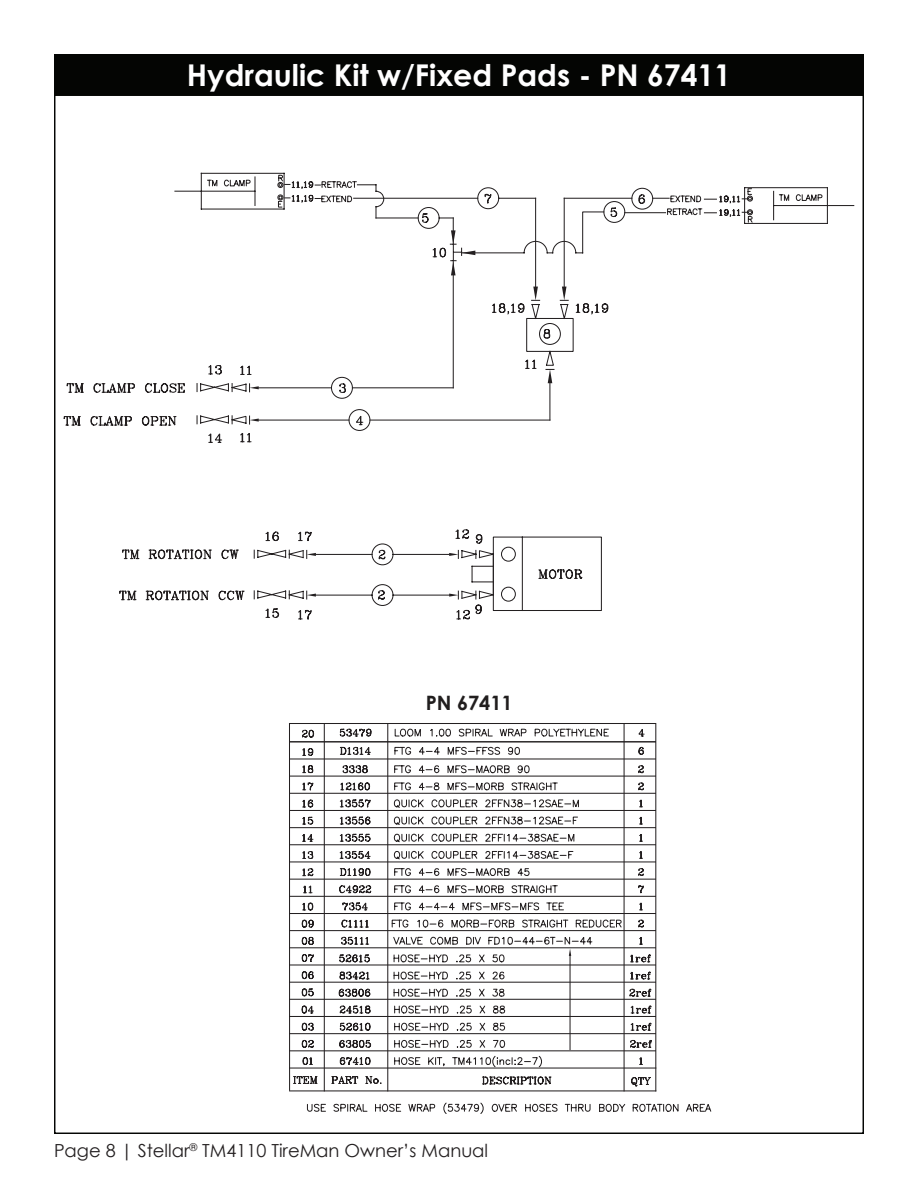
<style>
.page{position:relative;width:918px;height:1188px;background:#fff}
.page>*{position:absolute;margin:0;border:0;box-sizing:border-box;transform-origin:0 0}
.TOC_Page_Heading_Whi{font:700 30px "Century Gothic";color:#fff}
.t1{font:700 19.8px "Century Gothic";color:#211e1e}
.t2{font:18px "Century Gothic";color:#231f20}
</style>
<div class="page">
<svg style="left:64px;top:383px;width:121px;height:43px"></svg>
<hr style="left:289px;top:724px;width:1px;height:366px;background:#231f20">
<hr style="left:290px;top:1050px;width:366px;height:1px;background:#231f20">
<hr style="left:290px;top:1068px;width:366px;height:1px;background:#231f20">
<hr style="left:290px;top:1090px;width:366px;height:1px;background:#231f20">
<hr style="left:290px;top:999px;width:366px;height:1px;background:#231f20">
<hr style="left:290px;top:1016px;width:366px;height:1px;background:#231f20">
<hr style="left:290px;top:1033px;width:366px;height:1px;background:#231f20">
<svg style="left:301px;top:729px;width:411px;height:385px"></svg>
<hr style="left:289px;top:723px;width:367px;height:1px;background:#231f20">
<svg style="left:119px;top:531px;width:195px;height:89px"></svg>
<hr style="left:745px;top:187px;width:82px;height:1px;background:#231f20">
<hr style="left:774px;top:205px;width:80px;height:1px;background:#231f20">
<hr style="left:745px;top:223px;width:82px;height:1px;background:#231f20">
<hr style="left:827px;top:188px;width:1px;height:35px;background:#231f20">
<hr style="left:175px;top:191px;width:80px;height:1px;background:#231f20">
<hr style="left:201px;top:173px;width:83px;height:1px;background:#231f20">
<hr style="left:284px;top:173px;width:1px;height:36px;background:#231f20">
<svg style="left:196px;top:174px;width:627px;height:269px"></svg>
<svg style="left:314px;top:184px;width:343px;height:908px"></svg>
<div style="left:54px;top:54px;width:810px;height:40px;background:#040503"></div>
<p class="TOC_Page_Heading_Whi" style="left:187px;top:52px;width:546px">Hydraulic Kit w/Fixed Pads - PN 67411</p>
<p class="t1" style="left:426px;top:690px;width:88px">PN 67411</p>
<p class="t2" style="left:54px;top:1138px;width:436px">Page 8 | Stellar<sup>®</sup> TM4110 TireMan Owner’s Manual</p>
</div>
